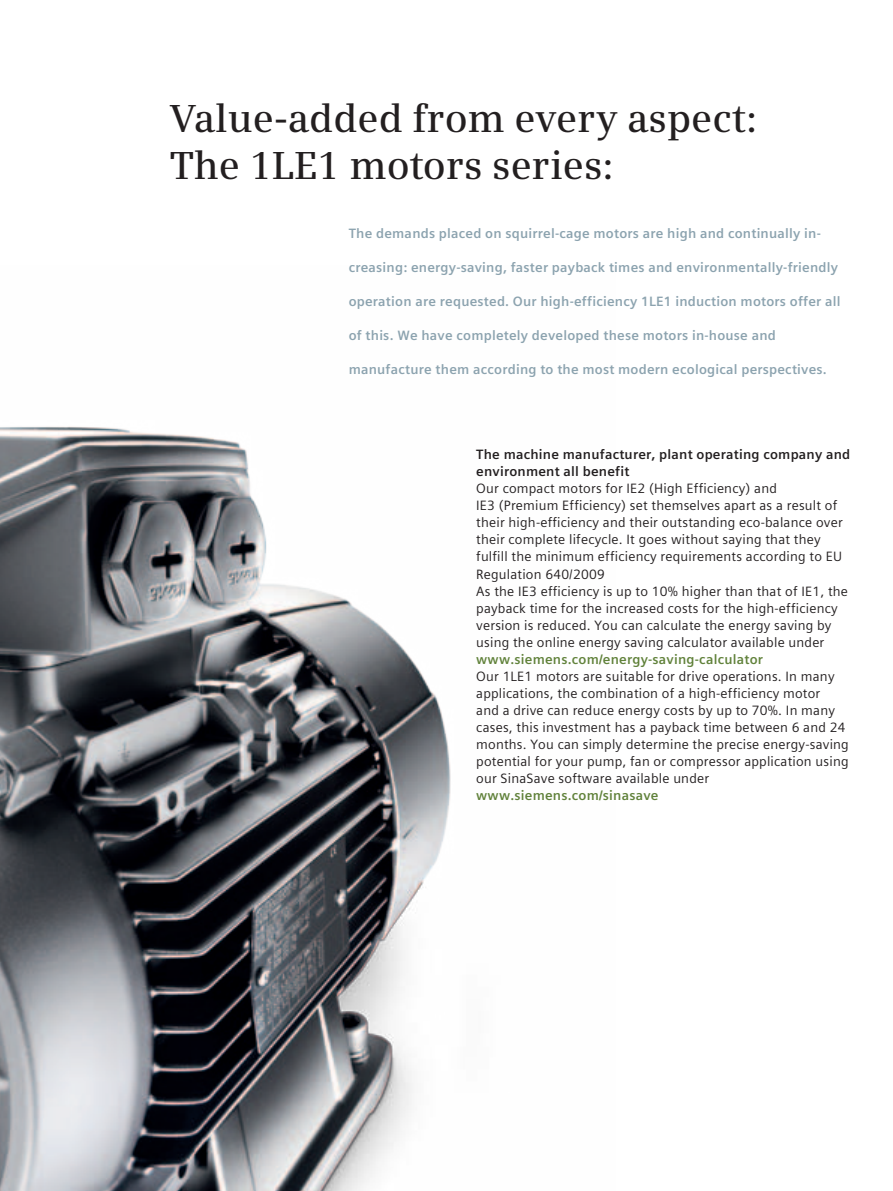
<style>
.page{position:relative;width:893px;height:1191px;background:#fff}
.page>*{position:absolute;margin:0;border:0;box-sizing:border-box;transform-origin:0 0}
.t1{font:600 39px/46.8px "Siemens Serif";color:#231f20}
.t2{font:13.5px/17px "Siemens Sans Global";letter-spacing:.015em;color:#231f20}
.t3{font:700 13.5px "Siemens Sans Global";letter-spacing:.015em;color:#8ca3af}
.t4{font:700 13.5px/17px "Siemens Sans Global";letter-spacing:.015em;color:#231f20}
.t5{font:700 13.5px "Siemens Sans Global";letter-spacing:.015em;color:#61823b}
</style>
<div class="page">
<img style="left:0;top:426px;width:451px;height:765px">
<h1 class="t1" style="left:170px;top:95px;width:589px">Value-added from every aspect:<br>The 1LE1 motors series:</h1>
<p class="t3" style="left:349px;top:223px;width:474px">The demands placed on squirrel-cage motors are high and continually in-</p>
<p class="t3" style="left:349px;top:257px;width:491px">creasing: energy-saving, faster payback times and environmentally-friendly</p>
<p class="t3" style="left:349px;top:291px;width:493px">operation are requested. Our high-efficiency 1LE1 induction motors offer all</p>
<p class="t3" style="left:349px;top:325px;width:429px">of this. We have completely developed these motors in-house and</p>
<p class="t3" style="left:349px;top:359px;width:480px">manufacture them according to the most modern ecological perspectives.</p>
<p class="t4" style="left:476px;top:446px;width:376px">The machine manufacturer, plant operating company and environment all benefit</p>
<p class="t2" style="left:476px;top:480px;width:373px">Our compact motors for IE2 (High Efficiency) and<br>IE3 (Premium Efficiency) set themselves apart as a result of their high-efficiency and their outstanding eco-balance over their complete lifecycle. It goes without saying that they fulfill the minimum efficiency requirements according to EU Regulation 640/2009<br>As the IE3 efficiency is up to 10% higher than that of IE1, the payback time for the increased costs for the high-efficiency version is reduced. You can calculate the energy saving by using the online energy saving calculator available under</p>
<p class="t5" style="left:476px;top:648px;width:288px">www.siemens.com/energy-saving-calculator</p>
<p class="t2" style="left:476px;top:667px;width:374px">Our 1LE1 motors are suitable for drive operations. In many applications, the combination of a high-efficiency motor<br>and a drive can reduce energy costs by up to 70%. In many cases, this investment has a payback time between 6 and 24 months. You can simply determine the precise energy-saving potential for your pump, fan or compressor application using our SinaSave software available under</p>
<p class="t5" style="left:476px;top:784px;width:184px">www.siemens.com/sinasave</p>
</div>
